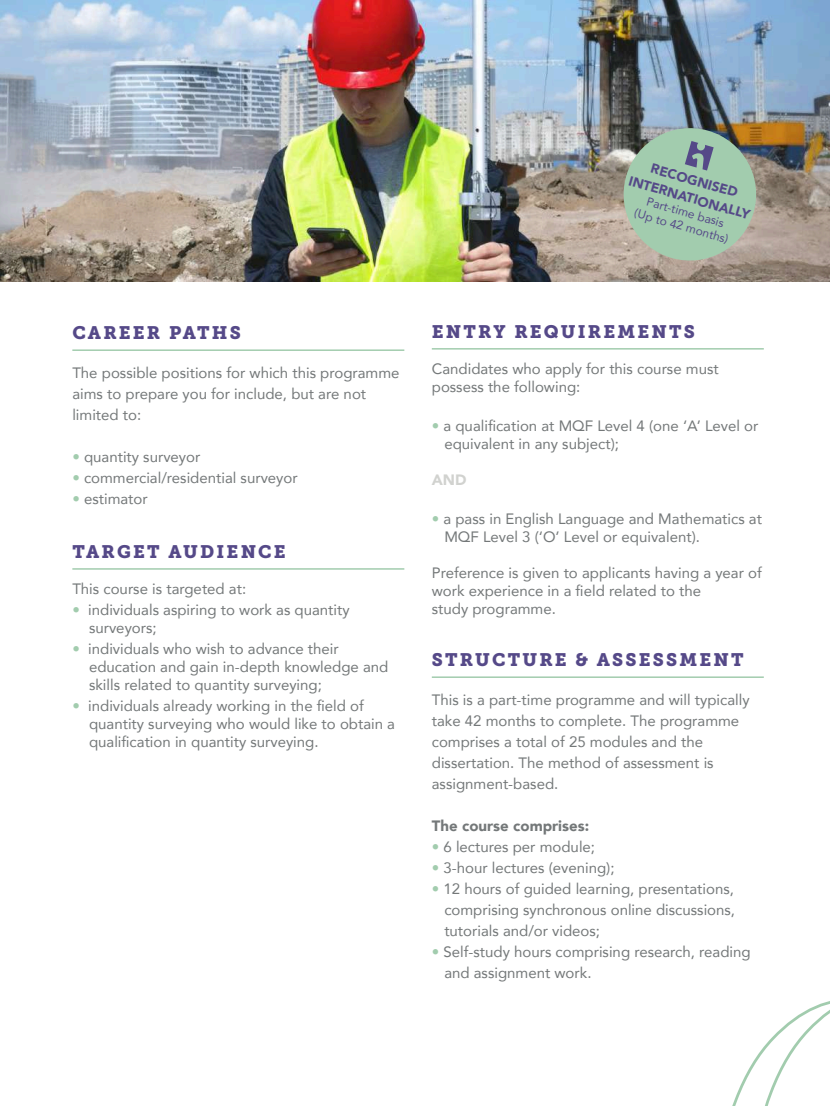
<style>
.page{position:relative;width:830px;height:1106px;background:#fff}
.page>*{position:absolute;margin:0;border:0;box-sizing:border-box;transform-origin:0 0}
.t1{font:18px "Museo Slab 900";letter-spacing:.12em;color:#554988}
.t2{font:15px/18px "Avenir";color:#747879}
.t3{font:900 15px "Avenir";color:#747879}
.t4{font:900 15px "Avenir";color:#d1d2cf}
.t5{font:900 13.5px/18px "Avenir";color:#554988;text-align:center}
.t6{font:12px/14.4px "Avenir";color:#554988;text-align:center}
.s1{color:#a2ccae}
.s2{color:#fff}
</style>
<div class="page">
<img style="left:0;top:0;width:829px;height:282px">
<hr style="left:72px;top:349px;width:332px;height:2px;background:#a2ccae">
<hr style="left:431px;top:348px;width:332px;height:1px;background:#a2ccae">
<hr style="left:431px;top:676px;width:332px;height:2px;background:#a2ccae">
<hr style="left:72px;top:568px;width:332px;height:1px;background:#a2ccae">
<svg style="left:615px;top:121px;width:148px;height:147px;background:#9db29c"></svg>
<svg style="left:732px;top:1001px;width:97px;height:105px"></svg>
<p class="t1" style="left:72px;top:322px;width:170px">CAREER PATHS</p>
<p class="t2" style="left:72px;top:362px;width:328px;line-height:21px">The possible positions for which this programme aims to prepare you for include, but are not limited to:</p>
<p class="t2" style="left:72px;top:447px;width:129px"><span class="s1">•</span> quantity surveyor</p>
<p class="t2" style="left:72px;top:468px;width:227px"><span class="s1">•</span> commercial/residential surveyor</p>
<p class="t2" style="left:72px;top:489px;width:77px"><span class="s1">•</span> estimator</p>
<p class="t1" style="left:72px;top:541px;width:215px">TARGET AUDIENCE</p>
<p class="t2" style="left:72px;top:579px;width:175px">This course is targeted at:</p>
<p class="t2" style="left:89px;top:600px;width:262px;text-indent:-17px"><span class="s1">•</span> individuals aspiring to work as quantity surveyors;</p>
<p class="t2" style="left:89px;top:639px;width:301px;text-indent:-17px"><span class="s1">•</span> individuals who wish to advance their education and gain in-depth knowledge and skills related to quantity surveying;</p>
<p class="t2" style="left:89px;top:696px;width:307px;text-indent:-17px"><span class="s1">•</span> individuals already working in the field of quantity surveying who would like to obtain a qualification in quantity surveying.</p>
<p class="t5" style="left:636px;top:154px;width:127px;rotate:16deg">RECOGNISED<br>INTERNATIONALLY</p>
<p class="t6" style="left:640px;top:191px;width:99px;rotate:16deg">Part-time basis (Up to 42 months)</p>
<p class="t1" style="left:431px;top:321px;width:264px">ENTRY REQUIREMENTS</p>
<p class="t2" style="left:431px;top:359px;width:288px">Candidates who apply for this course must possess the following:</p>
<p class="t2" style="left:444px;top:416px;width:315px;text-indent:-13px"><span class="s1">•</span> a qualification at MQF Level 4 (one ‘A’ Level or equivalent in any subject);</p>
<p class="t4" style="left:431px;top:466px;width:36px">AND</p>
<p class="t2" style="left:444px;top:509px;width:319px;text-indent:-13px"><span class="s1">•</span> a pass in English Language and Mathematics at<br>MQF Level 3 (‘O’ Level or equivalent).</p>
<p class="t2" style="left:431px;top:563px;width:331px">Preference is given to applicants having a year of work experience in a field related to the<br>study programme.</p>
<p class="t1" style="left:431px;top:649px;width:313px">STRUCTURE &amp; ASSESSMENT</p>
<p class="t2" style="left:431px;top:689px;width:319px;line-height:21px">This is a part-time programme and will typically take 42 months to complete. The programme comprises a total of 25 modules and the dissertation. The method of assessment is assignment-based.</p>
<p class="t3" style="left:431px;top:813px;width:159px">The course comprises:</p>
<p class="t2" style="left:431px;top:837px;width:165px"><span class="s1">•</span> 6 lectures per module;</p>
<p class="t2" style="left:431px;top:858px;width:184px"><span class="s1">•</span> 3-hour lectures (evening);</p>
<p class="t2" style="left:431px;top:878px;width:304px;line-height:21px;text-align:justify"><span class="s1">•</span> 12 hours of guided learning, presentations, <span class="s2">...</span>comprising synchronous online discussions, <span class="s2">...</span>tutorials and/or videos;</p>
<p class="t2" style="left:431px;top:941px;width:320px;line-height:21px"><span class="s1">•</span> Self-study hours comprising research, reading <span class="s2">...</span>and assignment work.</p>
</div>
